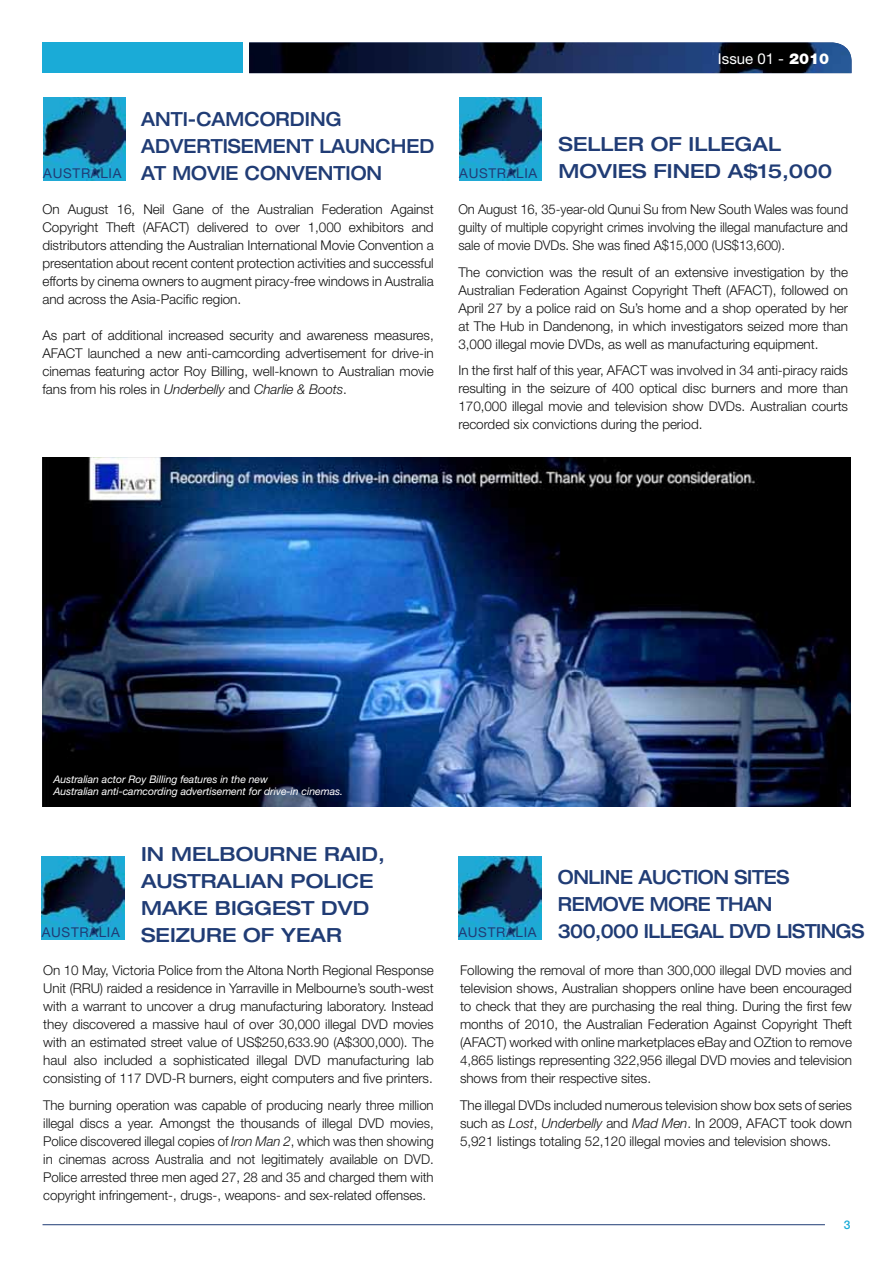
<style>
.page{position:relative;width:893px;height:1263px;background:#fff}
.page>*{position:absolute;margin:0;border:0;box-sizing:border-box;transform-origin:0 0}
.t1{font:500 expanded 19.5px/27px "Helvetica Neue";color:#203c75;scale:.9 1}
.t2{font:500 expanded 19.5px "Helvetica Neue";color:#203c75}
.t3{font:15px "Helvetica Neue";color:#fff}
.t4{font:300 13.5px/18px "Helvetica Neue";letter-spacing:-.005em;color:#121212;text-align:justify}
.t5{font:300 13.5px/18px "Helvetica Neue";letter-spacing:-.005em;color:#121212;text-align:justify;scale:.96 1}
.t6{font:13.5px "Helvetica Neue";letter-spacing:.05em;color:#203c75}
.t7{font:500 12px "Helvetica Neue";color:#1aabd7}
.t8{font:italic 10.5px/12px "Helvetica Neue";letter-spacing:-.005em;color:#fff}
.s1{font-style:italic}
.s2{font-weight:900}
</style>
<div class="page">
<hr style="left:43px;top:1224px;width:782px;height:1px;background:#203c75">
<img style="left:249px;top:43px;width:602px;height:30px">
<div style="left:43px;top:43px;width:200px;height:30px;background:#1aabd7"></div>
<img style="left:459px;top:98px;width:83px;height:82px">
<img style="left:43px;top:98px;width:83px;height:82px">
<img style="left:43px;top:458px;width:807px;height:348px">
<img style="left:42px;top:856px;width:82px;height:83px">
<img style="left:458px;top:856px;width:83px;height:83px">
<h1 class="t1" style="left:141px;top:105px;width:79px;text-indent:47px">-CAMCORDING<br>ADVERTISEMENT</h1>
<h1 class="t1" style="left:141px;top:105px;width:14px">ANTI</h1>
<h1 class="t1" style="left:320px;top:132px;width:17px">LAUNCHED</h1>
<p class="t6" style="left:43px;top:165px;width:73px">AUSTRALIA</p>
<h1 class="t1" style="left:141px;top:159px;width:133px">ATMOVIECON</h1>
<h1 class="t1" style="left:292px;top:159px;width:30px">VENTION</h1>
<p class="t4" style="left:43px;top:200px;width:393px">On August 16, Neil Gane of the Australian Federation Against Copyright Theft (AFACT) delivered to over 1,000 exhibitors and distributors attending the Australian International Movie Convention a presentation about recent content protection activities and successful efforts by cinema owners to augment piracy-free windows in Australia and across the Asia-Pacific region.</p>
<p class="t4" style="left:43px;top:326px;width:393px">As part of additional increased security and awareness measures, AFACT launched a new anti-camcording advertisement for drive-in cinemas featuring actor Roy Billing, well-known to Australian movie fans from his roles in <span class="s1">Underbelly</span> and <span class="s1">Charlie &amp; Boots</span>.</p>
<p class="t3" style="left:718px;top:50px;width:113px">Issue 01 - <span class="s2">2010</span></p>
<h1 class="t2" style="left:559px;top:132px;width:30px">SELLER</h1>
<h1 class="t2" style="left:651px;top:132px;width:52px">OF ILLEGAL</h1>
<p class="t6" style="left:459px;top:165px;width:73px">AUSTRALIA</p>
<h1 class="t2" style="left:559px;top:159px;width:66px">MOVIES</h1>
<h1 class="t2" style="left:654px;top:159px;width:15px">FINED</h1>
<h1 class="t2" style="left:728px;top:159px;width:106px">A$15,000</h1>
<p class="t5" style="left:458px;top:200px;width:407px">On August 16, 35-year-old Qunui Su from New South Wales was found guilty of multiple copyright crimes involving the illegal manufacture and sale of movie DVDs. She was fined A$15,000 (US$13,600).</p>
<p class="t4" style="left:458px;top:262px;width:391px">The conviction was the result of an extensive investigation by the Australian Federation Against Copyright Theft (AFACT), followed on April 27 by a police raid on Su’s home and a shop operated by her at The Hub in Dandenong, in which investigators seized more than 3,000 illegal movie DVDs, as well as manufacturing equipment.</p>
<p class="t4" style="left:458px;top:361px;width:391px">In the first half of this year, AFACT was involved in 34 anti-piracy raids resulting in the seizure of 400 optical disc burners and more than 170,000 illegal movie and television show DVDs. Australian courts recorded six convictions during the period.</p>
<p class="t8" style="left:54px;top:773px;width:291px">Australian actor Roy Billing features in the new<br>Australian anti-camcording advertisement for drive-in cinemas.</p>
<h1 class="t2" style="left:141px;top:842px;width:47px">IN MELBOURNE</h1>
<h1 class="t2" style="left:324px;top:842px;width:14px">RAID</h1>
<h1 class="t2" style="left:378px;top:842px;width:8px">,</h1>
<h1 class="t2" style="left:141px;top:869px;width:16px">AUSTRALIAN</h1>
<h1 class="t2" style="left:291px;top:869px;width:15px">POLICE</h1>
<h1 class="t2" style="left:141px;top:896px;width:89px">MAKEBIGGEST</h1>
<h1 class="t2" style="left:321px;top:896px;width:47px">DVD</h1>
<p class="t6" style="left:42px;top:924px;width:73px">AUSTRALIA</p>
<h1 class="t2" style="left:141px;top:923px;width:15px">SEIZURE</h1>
<h1 class="t2" style="left:243px;top:923px;width:54px">OF YEAR</h1>
<p class="t4" style="left:43px;top:961px;width:392px">On 10 May, Victoria Police from the Altona North Regional Response Unit (RRU) raided a residence in Yarraville in Melbourne’s south-west with a warrant to uncover a drug manufacturing laboratory. Instead they discovered a massive haul of over 30,000 illegal DVD movies with an estimated street value of US$250,633.90 (A$300,000). The haul also included a sophisticated illegal DVD manufacturing lab consisting of 117 DVD-R burners, eight computers and five printers.</p>
<p class="t4" style="left:43px;top:1095px;width:392px">The burning operation was capable of producing nearly three million illegal discs a year. Amongst the thousands of illegal DVD movies, Police discovered illegal copies of <span class="s1">Iron Man 2</span>, which was then showing in cinemas across Australia and not legitimately available on DVD.<br>Police arrested three men aged 27, 28 and 35 and charged them with copyright infringement-, drugs-, weapons- and sex-related offenses.</p>
<h1 class="t1" style="left:558px;top:863px;width:15px">ONLINE</h1>
<h1 class="t1" style="left:639px;top:863px;width:16px">AUCTION</h1>
<h1 class="t1" style="left:734px;top:863px;width:14px">SITES</h1>
<h1 class="t1" style="left:558px;top:890px;width:18px">REMO</h1>
<h1 class="t1" style="left:618px;top:890px;width:53px">VE MORE</h1>
<h1 class="t1" style="left:716px;top:890px;width:17px">THAN</h1>
<p class="t6" style="left:458px;top:924px;width:73px">AUSTRALIA</p>
<h1 class="t1" style="left:558px;top:917px;width:110px">300,000 ILLEGAL</h1>
<h1 class="t1" style="left:729px;top:917px;width:66px">DVD LISTINGS</h1>
<p class="t4" style="left:460px;top:961px;width:393px">Following the removal of more than 300,000 illegal DVD movies and television shows, Australian shoppers online have been encouraged to check that they are purchasing the real thing. During the first few months of 2010, the Australian Federation Against Copyright Theft (AFACT) worked with online marketplaces eBay and OZtion to remove 4,865 listings representing 322,956 illegal DVD movies and television shows from their respective sites.</p>
<p class="t4" style="left:460px;top:1095px;width:393px">The illegal DVDs included numerous television show box sets of series such as <span class="s1">Lost</span>, <span class="s1">Underbelly</span> and <span class="s1">Mad Men</span>. In 2009, AFACT took down 5,921 listings totaling 52,120 illegal movies and television shows.</p>
<p class="t7" style="left:844px;top:1218px;width:8px">3</p>
</div>
